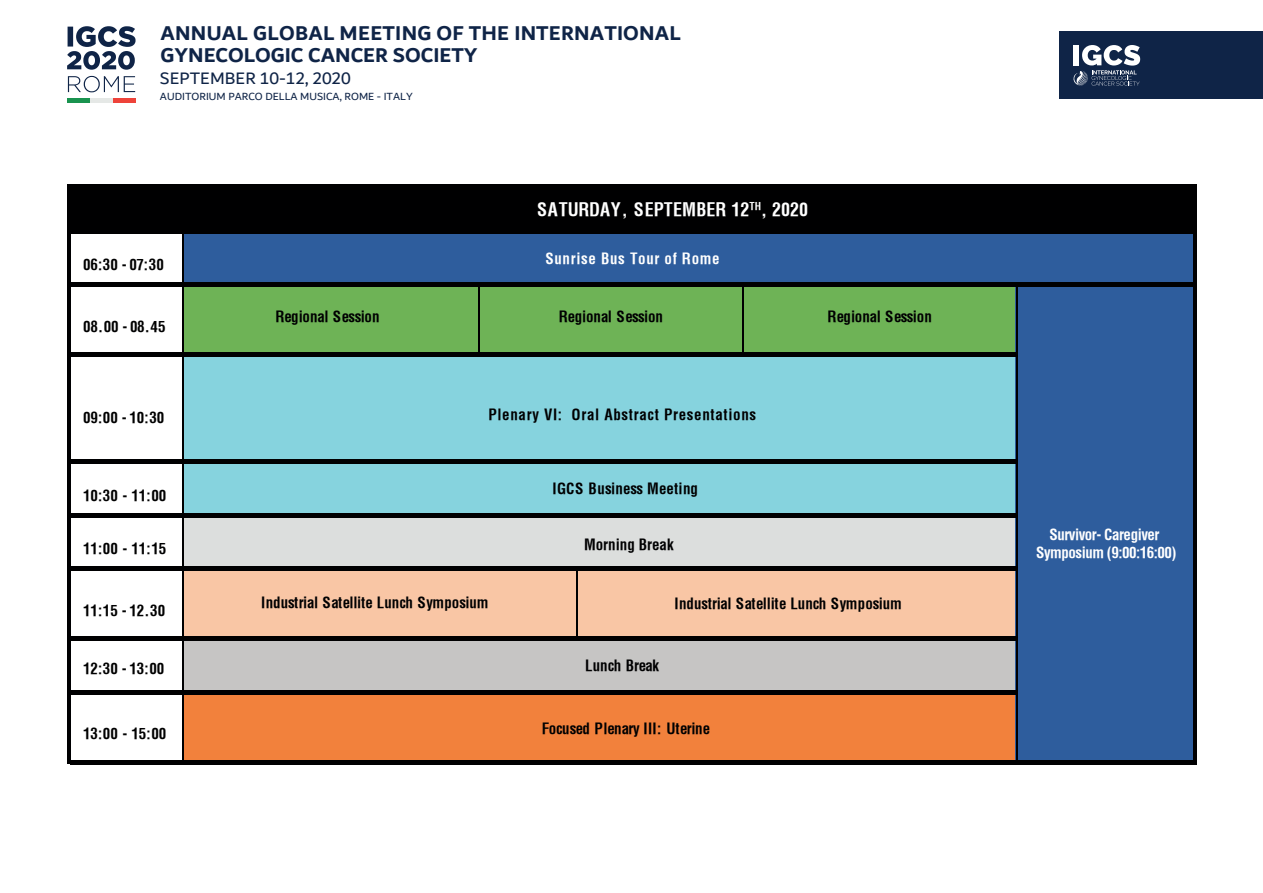
<style>
.page{position:relative;width:1263px;height:893px;background:#fff}
.page>*{position:absolute;margin:0;border:0;box-sizing:border-box;transform-origin:0 0}
.t1{font:700 21.6px/22.5px "Dubai";letter-spacing:.005em;color:#0f2447}
.t2{font:700 condensed 18px "Helvetica";color:#fff}
.t3{font:17.85px "Dubai";letter-spacing:.005em;color:#0f2447}
.t4{font:700 condensed 15px "Helvetica";color:#000001}
.t5{font:700 condensed 15px "Helvetica";letter-spacing:-.02em;color:#000001}
.t6{font:700 condensed 15px/18px "Helvetica";letter-spacing:-.03em;color:#fff;text-align:center}
.t7{font:700 condensed 15px "Helvetica";letter-spacing:.045em;color:#000001}
.t8{font:700 condensed 15px "Helvetica";letter-spacing:.045em;color:#fff}
.t9{font:11.25px "Dubai";letter-spacing:.005em;color:#0f2447}
</style>
<div class="page">
<svg style="left:68px;top:76px;width:67px;height:16px"></svg>
<svg style="left:67px;top:26px;width:69px;height:44px"></svg>
<div style="left:67px;top:98px;width:69px;height:5px;background:#e5e8e6"></div>
<div style="left:67px;top:98px;width:23px;height:5px;background:#19934f"></div>
<div style="left:113px;top:98px;width:23px;height:5px;background:#ee433a"></div>
<div style="left:1059px;top:31px;width:204px;height:67px;background:#0f2447"></div>
<svg style="left:1073px;top:45px;width:67px;height:41px"></svg>
<div style="left:69px;top:188px;width:1127px;height:38px;background:#000001"></div>
<div style="left:183px;top:229px;width:1013px;height:58px;background:#2e5d9d"></div>
<div style="left:478px;top:283px;width:539px;height:74px;background:#6eb356"></div>
<div style="left:183px;top:283px;width:539px;height:74px;background:#6eb356"></div>
<div style="left:1016px;top:283px;width:180px;height:74px;background:#2e5d9d"></div>
<div style="left:183px;top:353px;width:833px;height:111px;background:#86d3de"></div>
<div style="left:1016px;top:353px;width:180px;height:111px;background:#2e5d9d"></div>
<div style="left:183px;top:460px;width:834px;height:57px;background:#86d3de"></div>
<div style="left:1016px;top:460px;width:180px;height:57px;background:#2e5d9d"></div>
<div style="left:183px;top:513px;width:834px;height:58px;background:#dcdedd"></div>
<div style="left:1016px;top:513px;width:180px;height:58px;background:#2e5d9d"></div>
<div style="left:183px;top:567px;width:834px;height:74px;background:#f9c6a5"></div>
<div style="left:1016px;top:567px;width:180px;height:74px;background:#2e5d9d"></div>
<div style="left:183px;top:636px;width:834px;height:58px;background:#c6c5c4"></div>
<div style="left:1016px;top:636px;width:180px;height:58px;background:#2e5d9d"></div>
<div style="left:183px;top:690px;width:832px;height:74px;background:#f2813c"></div>
<div style="left:1016px;top:690px;width:180px;height:74px;background:#2e5d9d"></div>
<hr style="left:478px;top:284px;width:2px;height:71px;background:#000001">
<hr style="left:742px;top:287px;width:2px;height:70px;background:#000001">
<hr style="left:67px;top:184px;width:3px;height:580px;background:#000001">
<hr style="left:1194px;top:184px;width:3px;height:580px;background:#000001">
<hr style="left:183px;top:233px;width:1px;height:531px;background:#000001">
<hr style="left:1016px;top:283px;width:2px;height:481px;background:#000001">
<hr style="left:576px;top:571px;width:1px;height:70px;background:#000001">
<div style="left:70px;top:184px;width:1126px;height:9px;background:#000001"></div>
<div style="left:70px;top:225px;width:1126px;height:8px;background:#000001"></div>
<hr style="left:70px;top:283px;width:1126px;height:4px;background:#000001">
<hr style="left:70px;top:353px;width:947px;height:4px;background:#000001">
<hr style="left:70px;top:460px;width:947px;height:4px;background:#000001">
<hr style="left:70px;top:513px;width:947px;height:4px;background:#000001">
<hr style="left:70px;top:567px;width:947px;height:4px;background:#000001">
<div style="left:70px;top:636px;width:947px;height:5px;background:#000001"></div>
<hr style="left:70px;top:690px;width:947px;height:4px;background:#000001">
<hr style="left:70px;top:760px;width:1127px;height:4px;background:#000001">
<h1 class="t1" style="left:160px;top:21px;width:522px">ANNUAL GLOBAL MEETING OF THE INTERNATIONAL<br>GYNECOLOGIC CANCER SOCIETY</h1>
<p class="t3" style="left:160px;top:67px;width:192px">SEPTEMBER 10-12, 2020</p>
<p class="t9" style="left:160px;top:90px;width:254px">AUDITORIUM PARCO DELLA MUSICA, ROME - ITALY</p>
<p class="t4" style="left:83px;top:255px;width:82px">06:30 - 07:30</p>
<p class="t4" style="left:83px;top:317px;width:84px">08.00 - 08.45</p>
<p class="t4" style="left:83px;top:408px;width:83px">09:00 - 10:30</p>
<p class="t4" style="left:83px;top:486px;width:85px">10:30 - 11:00</p>
<p class="t4" style="left:83px;top:539px;width:85px">11:00 - 11:15</p>
<p class="t4" style="left:83px;top:601px;width:84px">11:15 - 12.30</p>
<p class="t4" style="left:83px;top:659px;width:83px">12:30 - 13:00</p>
<p class="t4" style="left:83px;top:724px;width:85px">13:00 - 15:00</p>
<p class="t2" style="left:537px;top:198px;width:272px">SATURDAY, SEPTEMBER 12<sup>TH</sup>, 2020</p>
<p class="t8" style="left:545px;top:249px;width:176px">Sunrise Bus Tour of Rome</p>
<p class="t5" style="left:275px;top:307px;width:106px">Regional Session</p>
<p class="t5" style="left:559px;top:307px;width:106px">Regional Session</p>
<p class="t5" style="left:828px;top:307px;width:106px">Regional Session</p>
<p class="t7" style="left:488px;top:405px;width:269px">Plenary VI: Oral Abstract Presentations</p>
<p class="t4" style="left:552px;top:479px;width:147px">IGCS Business Meeting</p>
<p class="t4" style="left:584px;top:535px;width:91px">Morning Break</p>
<p class="t4" style="left:261px;top:593px;width:229px">Industrial Satellite Lunch Symposium</p>
<p class="t4" style="left:675px;top:594px;width:229px">Industrial Satellite Lunch Symposium</p>
<p class="t4" style="left:585px;top:656px;width:75px">Lunch Break</p>
<p class="t5" style="left:542px;top:719px;width:170px">Focused Plenary III: Uterine</p>
<p class="t6" style="left:1036px;top:526px;width:142px">Survivor- Caregiver<br>Symposium (9:00:16:00)</p>
</div>
